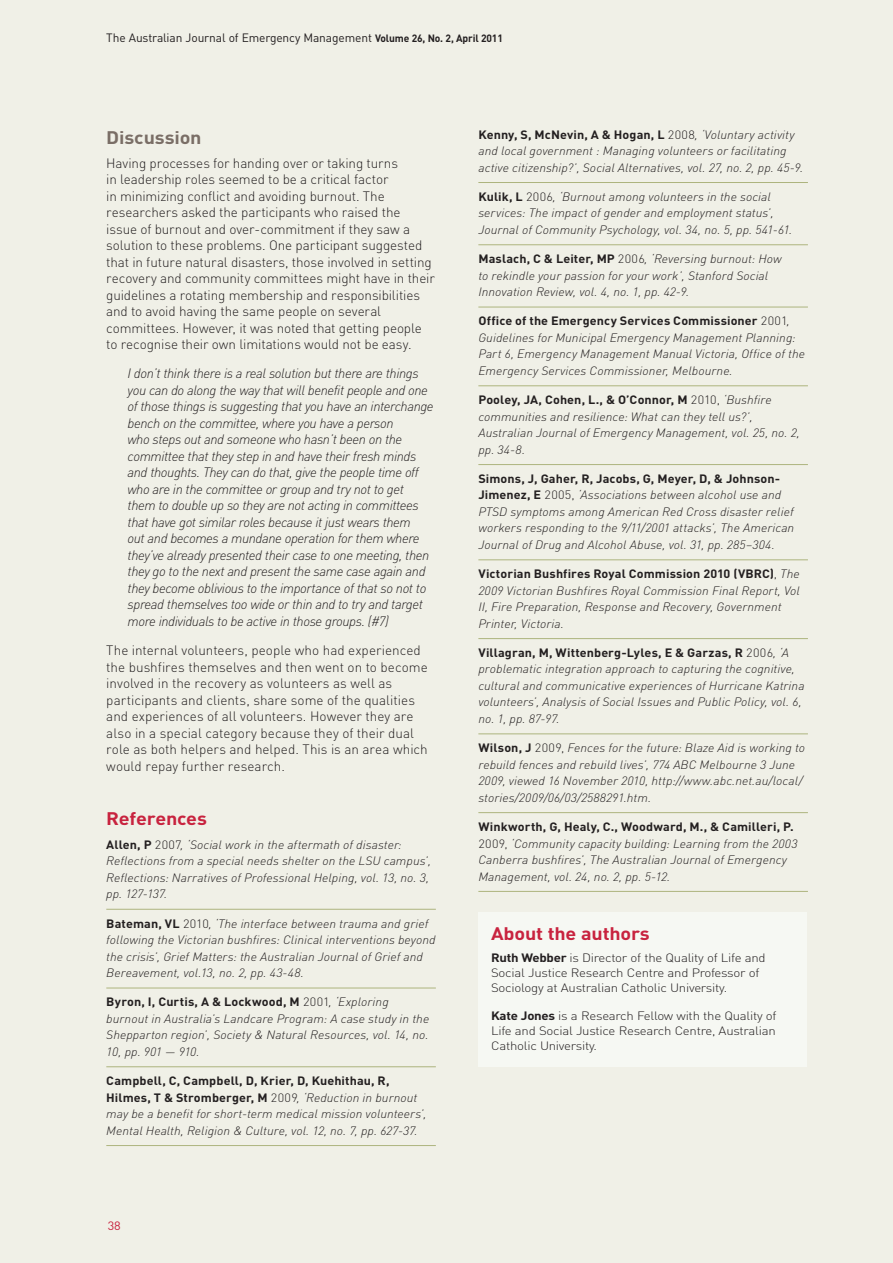
<style>
.page{position:relative;width:893px;height:1263px;background:#f0f0e7}
.page>*{position:absolute;margin:0;border:0;box-sizing:border-box;transform-origin:0 0}
.t1{font:700 18px "DIN";letter-spacing:-.01em;color:#c8233f;scale:1.1 1}
.t2{font:700 18px "DIN";letter-spacing:-.005em;color:#7a6e66;scale:1.1 1}
.t3{font:300 13.5px/16.5px "DIN";letter-spacing:-.005em;color:#231f20}
.t4{font:italic 300 13.5px/16.5px "DINOT";letter-spacing:-.03em;color:#231f20}
.t5{font:italic 300 12px/16.5px "DINOT";letter-spacing:.005em;color:#231f20;scale:1.05 1}
.t6{font:700 12px/16.5px "DIN";letter-spacing:.005em;color:#231f20;scale:1.05 1}
.t7{font:300 12px/15px "DIN";letter-spacing:-.02em;color:#231f20;scale:1.1 1}
.t8{font:12px "DIN";letter-spacing:-.01em;color:#231f20}
.t9{font:12px "DIN";color:#c8233f;scale:1.05 1}
.s1{font-weight:700;font-size:10.5px}
.s2{font-family:"DIN";font-weight:700;font-style:normal}
.s3{font-family:"DIN";font-style:normal}
.s4{font-weight:300}
.s5{font-family:"DINOT";font-weight:300;font-style:italic}
.s6{font-weight:700}
</style>
<div class="page">
<hr style="left:106px;top:909px;width:330px;height:1px;background:#adb47e">
<hr style="left:106px;top:988px;width:330px;height:1px;background:#adb47e">
<hr style="left:106px;top:1066px;width:330px;height:1px;background:#adb47e">
<hr style="left:106px;top:1145px;width:330px;height:1px;background:#adb47e">
<hr style="left:478px;top:182px;width:330px;height:1px;background:#adb47e">
<hr style="left:478px;top:244px;width:330px;height:1px;background:#adb47e">
<hr style="left:478px;top:307px;width:330px;height:1px;background:#adb47e">
<hr style="left:478px;top:385px;width:330px;height:1px;background:#adb47e">
<hr style="left:478px;top:464px;width:330px;height:1px;background:#adb47e">
<hr style="left:478px;top:560px;width:330px;height:1px;background:#adb47e">
<hr style="left:478px;top:638px;width:330px;height:1px;background:#adb47e">
<hr style="left:478px;top:734px;width:330px;height:1px;background:#adb47e">
<hr style="left:478px;top:812px;width:330px;height:1px;background:#adb47e">
<hr style="left:478px;top:891px;width:330px;height:1px;background:#adb47e">
<div style="left:478px;top:912px;width:328px;height:154px;background:#f6f8f3"></div>
<p class="t8" style="left:106px;top:30px;width:398px">The Australian Journal of Emergency Management <span class="s1">Volume 26, No. 2, April 2011</span></p>
<h1 class="t2" style="left:106px;top:125px;width:88px">Discussion</h1>
<p class="t3" style="left:106px;top:154px;width:330px">Having processes for handing over or taking turns<br>in leadership roles seemed to be a critical factor<br>in minimizing conflict and avoiding burnout. The researchers asked the participants who raised the<br>issue of burnout and over-commitment if they saw a solution to these problems. One participant suggested that in future natural disasters, those involved in setting recovery and community committees might have in their guidelines a rotating membership and responsibilities and to avoid having the same people on several committees. However, it was noted that getting people to recognise their own limitations would not be easy.</p>
<p class="t4" style="left:128px;top:365px;width:308px">I don’t think there is a real solution but there are things you can do along the way that will benefit people and one of those things is suggesting that you have an interchange bench on the committee, where you have a person<br>who steps out and someone who hasn’t been on the committee that they step in and have their fresh minds and thoughts. They can do that, give the people time off who are in the committee or group and try not to get them to double up so they are not acting in committees that have got similar roles because it just wears them<br>out and becomes a mundane operation for them where they’ve already presented their case to one meeting, then they go to the next and present the same case again and they become oblivious to the importance of that so not to spread themselves too wide or thin and to try and target more individuals to be active in those groups. (#7)</p>
<p class="t3" style="left:106px;top:642px;width:323px">The internal volunteers, people who had experienced the bushfires themselves and then went on to become involved in the recovery as volunteers as well as participants and clients, share some of the qualities and experiences of all volunteers. However they are also in a special category because they of their dual role as both helpers and helped. This is an area which would repay further research.</p>
<h1 class="t1" style="left:106px;top:807px;width:93px">References</h1>
<p class="t5" style="left:106px;top:836px;width:311px"><span class="s2">Allen, P</span> <span class="s3">2007</span>, ‘Social work in the aftermath of disaster:<br>Reflections from a special needs shelter on the LSU campus’, Reflections: Narratives of Professional Helping, vol. 13, no. 3, pp. 127-137.</p>
<p class="t5" style="left:106px;top:915px;width:315px"><span class="s2">Bateman, VL</span> <span class="s3">2010</span>, ‘The interface between trauma and grief following the Victorian bushfires: Clinical interventions beyond the crisis’, Grief Matters: the Australian Journal of Grief and Bereavement, vol.13, no. 2, pp. 43-48.</p>
<p class="t6" style="left:106px;top:993px;width:271px">Byron, I, Curtis, A &amp; Lockwood, M <span class="s4">2001</span><span class="s5">, ‘Exploring</span></p>
<p class="t5" style="left:106px;top:1010px;width:309px;text-align:justify">burnout in Australia’s Landcare Program: A case study in the Shepparton region’, Society &amp; Natural Resources, vol. 14, no.<br>10, pp. 901 — 910.</p>
<p class="t6" style="left:106px;top:1072px;width:298px">Campbell, C, Campbell, D, Krier, D, Kuehithau, R,<br>Hilmes, T &amp; Stromberger, M <span class="s4">2009</span><span class="s5">, ‘Reduction in burnout</span></p>
<p class="t5" style="left:106px;top:1105px;width:307px">may be a benefit for short-term medical mission volunteers’,<br>Mental Health, Religion &amp; Culture, vol. 12, no. 7, pp. 627-37.</p>
<p class="t9" style="left:108px;top:1218px;width:14px">38</p>
<p class="t6" style="left:478px;top:125px;width:303px">Kenny, S, McNevin, A &amp; Hogan, L <span class="s4">2008</span><span class="s5">, ‘Voluntary activity</span></p>
<p class="t5" style="left:478px;top:142px;width:311px">and local government : Managing volunteers or facilitating active citizenship?’, Social Alternatives, vol. 27, no. 2, pp. 45-9.</p>
<p class="t5" style="left:478px;top:188px;width:301px"><span class="s2">Kulik, L</span> <span class="s3">2006</span>, ‘Burnout among volunteers in the social services: The impact of gender and employment status’,<br>Journal of Community Psychology, vol. 34, no. 5, pp. 541-61.</p>
<p class="t5" style="left:478px;top:250px;width:290px"><span class="s2">Maslach, C &amp; Leiter, MP</span> <span class="s3">2006</span>, ‘Reversing burnout: How to rekindle your passion for your work’, Stanford Social<br>Innovation Review, vol. 4, no. 1, pp. 42-9.</p>
<p class="t6" style="left:478px;top:312px;width:298px">Office of the Emergency Services Commissioner <span class="s4">2001</span><span class="s5">,</span></p>
<p class="t5" style="left:478px;top:329px;width:313px">Guidelines for Municipal Emergency Management Planning:<br>Part 6, Emergency Management Manual Victoria, Office of the<br>Emergency Services Commissioner, Melbourne.</p>
<p class="t6" style="left:478px;top:391px;width:281px">Pooley, JA, Cohen, L., &amp; O’Connor, M <span class="s4">2010,</span> <span class="s5">‘Bushfire</span></p>
<p class="t5" style="left:478px;top:408px;width:308px">communities and resilience: What can they tell us?’,<br>Australian Journal of Emergency Management, vol. 25, no. 2, pp. 34-8.</p>
<p class="t6" style="left:478px;top:470px;width:289px">Simons, J, Gaher, R, Jacobs, G, Meyer, D, &amp; Johnson-</p>
<p class="t5" style="left:478px;top:487px;width:302px"><span class="s2">Jimenez, E</span> <span class="s3">2005,</span> ‘Associations between alcohol use and PTSD symptoms among American Red Cross disaster relief workers responding to the 9/11/2001 attacks’, The American Journal of Drug and Alcohol Abuse, vol. 31, pp. 285–304.</p>
<p class="t6" style="left:478px;top:565px;width:308px">Victorian Bushfires Royal Commission 2010 (VBRC)<span class="s4">,</span> <span class="s5">The</span></p>
<p class="t5" style="left:478px;top:582px;width:308px">2009 Victorian Bushfires Royal Commission Final Report, Vol<br>II, Fire Preparation, Response and Recovery, Government<br>Printer, Victoria.</p>
<p class="t6" style="left:478px;top:644px;width:297px">Villagran, M, Wittenberg-Lyles, E &amp; Garzas, R <span class="s4">2006</span><span class="s5">, ‘A</span></p>
<p class="t5" style="left:478px;top:661px;width:312px">problematic integration approach to capturing the cognitive, cultural and communicative experiences of Hurricane Katrina volunteers’, Analysis of Social Issues and Public Policy, vol. 6, no. 1, pp. 87-97.</p>
<p class="t5" style="left:478px;top:739px;width:313px"><span class="s2">Wilson, J</span> <span class="s3">2009,</span> Fences for the future: Blaze Aid is working to rebuild fences and rebuild lives’, 774 ABC Melbourne 3 June 2009, viewed 16 November 2010, http://www.abc.net.au/local/ stories/2009/06/03/2588291.htm.</p>
<p class="t6" style="left:478px;top:818px;width:302px">Winkworth, G, Healy, C., Woodward, M., &amp; Camilleri, P.</p>
<p class="t5" style="left:478px;top:835px;width:305px"><span class="s3">2009,</span> ‘Community capacity building: Learning from the 2003<br>Canberra bushfires’, The Australian Journal of Emergency<br>Management, vol. 24, no. 2, pp. 5-12.</p>
<h1 class="t1" style="left:491px;top:921px;width:146px">About the authors</h1>
<p class="t7" style="left:491px;top:950px;width:251px"><span class="s6">Ruth Webber</span> is Director of the Quality of Life and<br>Social Justice Research Centre and Professor of<br>Sociology at Australian Catholic University.</p>
<p class="t7" style="left:491px;top:1008px;width:261px;text-align:justify"><span class="s6">Kate Jones</span> is a Research Fellow with the Quality of Life and Social Justice Research Centre, Australian Catholic University.</p>
</div>
